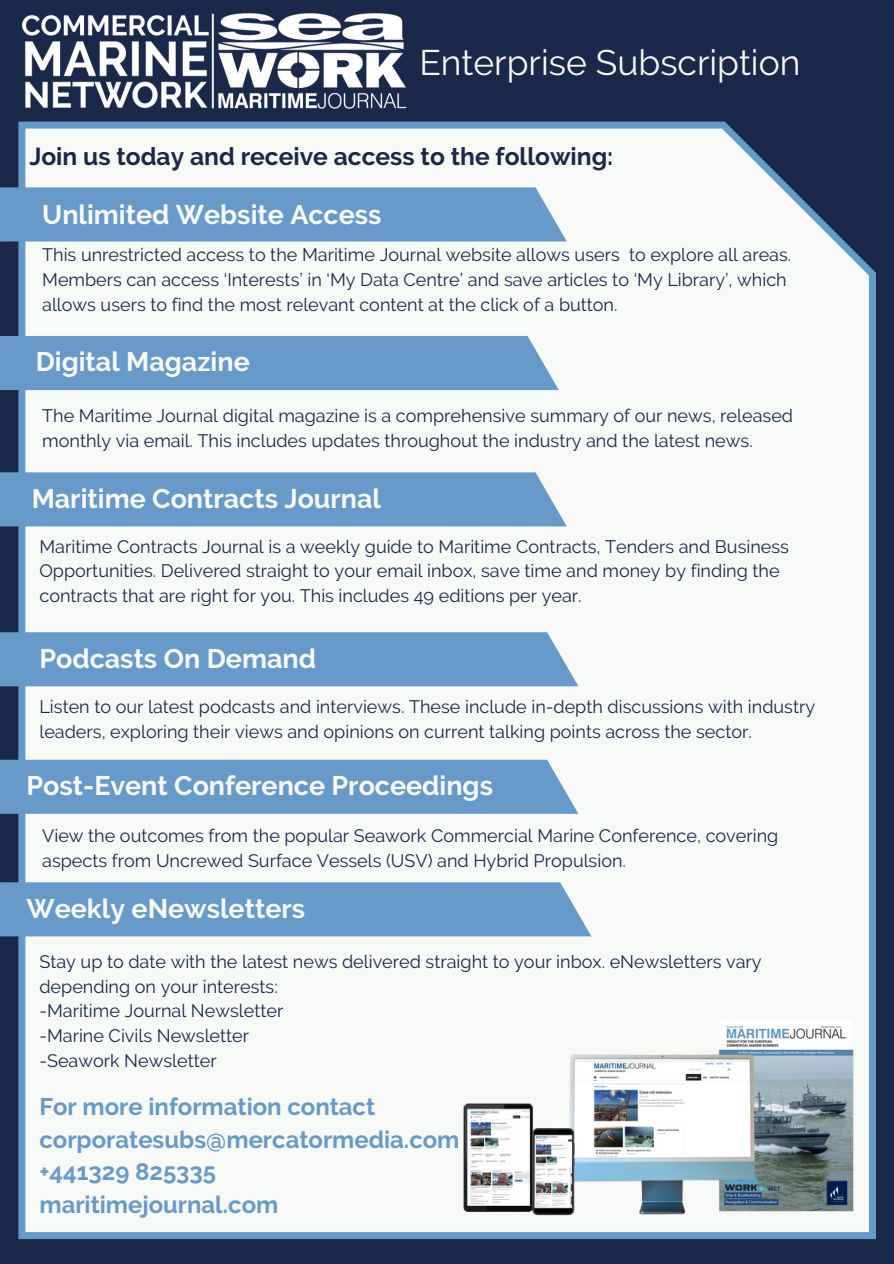
<style>
.page{position:relative;width:894px;height:1264px;background:#fff}
.page>*{position:absolute;margin:0;border:0;box-sizing:border-box;transform-origin:0 0}
.t1{font:35.4px "Raleway";color:#f7f9f7}
.t2{font:700 26.85px "Raleway";color:#f7f9f7}
.t3{font:700 24.6px "Raleway";color:#1a2949}
.t4{font:700 23.85px/32.7px "Raleway";color:#679ac9}
.t5{font:18px/24.8px "Raleway";color:#1a2949}
</style>
<div class="page">
<div style="left:0;top:0;width:893px;height:1263px;background:#1a2949"></div>
<div style="left:18px;top:122px;width:857px;height:1116px;background:#f7f9f7"></div>
<img style="left:454px;top:1011px;width:410px;height:206px">
<div style="left:0;top:187px;width:566px;height:54px;background:#679ac9"></div>
<div style="left:0;top:336px;width:558px;height:54px;background:#679ac9"></div>
<div style="left:0;top:472px;width:566px;height:54px;background:#679ac9"></div>
<div style="left:0;top:632px;width:578px;height:54px;background:#679ac9"></div>
<div style="left:0;top:759px;width:578px;height:54px;background:#679ac9"></div>
<div style="left:0;top:882px;width:591px;height:54px;background:#679ac9"></div>
<img style="left:18px;top:13px;width:401px;height:116px">
<p class="t1" style="left:419px;top:41px;width:382px">Enterprise Subscription</p>
<p class="t3" style="left:29px;top:142px;width:585px">Join us today and receive access to the following:</p>
<p class="t2" style="left:42px;top:199px;width:340px">Unlimited Website Access</p>
<p class="t5" style="left:42px;top:242px;width:750px">This unrestricted access to the Maritime Journal website allows users to explore all areas.<br>Members can access ‘Interests’ in ‘My Data Centre’ and save articles to ‘My Library’, which allows users to find the most relevant content at the click of a button.</p>
<p class="t2" style="left:36px;top:346px;width:215px">Digital Magazine</p>
<p class="t5" style="left:42px;top:404px;width:752px">The Maritime Journal digital magazine is a comprehensive summary of our news, released monthly via email. This includes updates throughout the industry and the latest news.</p>
<p class="t2" style="left:32px;top:482px;width:351px">Maritime Contracts Journal</p>
<p class="t5" style="left:39px;top:534px;width:750px">Maritime Contracts Journal is a weekly guide to Maritime Contracts, Tenders and Business<br>Opportunities. Delivered straight to your email inbox, save time and money by finding the contracts that are right for you. This includes 49 editions per year.</p>
<p class="t2" style="left:39px;top:642px;width:278px">Podcasts On Demand</p>
<p class="t5" style="left:39px;top:694px;width:777px">Listen to our latest podcasts and interviews. These include in-depth discussions with industry leaders, exploring their views and opinions on current talking points across the sector.</p>
<p class="t2" style="left:26px;top:770px;width:468px">Post-Event Conference Proceedings</p>
<p class="t5" style="left:42px;top:823px;width:737px">View the outcomes from the popular Seawork Commercial Marine Conference, covering aspects from Uncrewed Surface Vessels (USV) and Hybrid Propulsion.</p>
<p class="t2" style="left:26px;top:892px;width:280px">Weekly eNewsletters</p>
<p class="t5" style="left:39px;top:949px;width:723px">Stay up to date with the latest news delivered straight to your inbox. eNewsletters vary depending on your interests:</p>
<p class="t5" style="left:39px;top:998px;width:245px">-Maritime Journal Newsletter</p>
<p class="t5" style="left:39px;top:1023px;width:211px">-Marine Civils Newsletter</p>
<p class="t5" style="left:39px;top:1048px;width:179px">-Seawork Newsletter</p>
<p class="t4" style="left:39px;top:1090px;width:421px">For more information contact corporatesubs@mercatormedia.com +441329 825335</p>
<p class="t4" style="left:39px;top:1188px;width:240px">maritimejournal.com</p>
</div>
